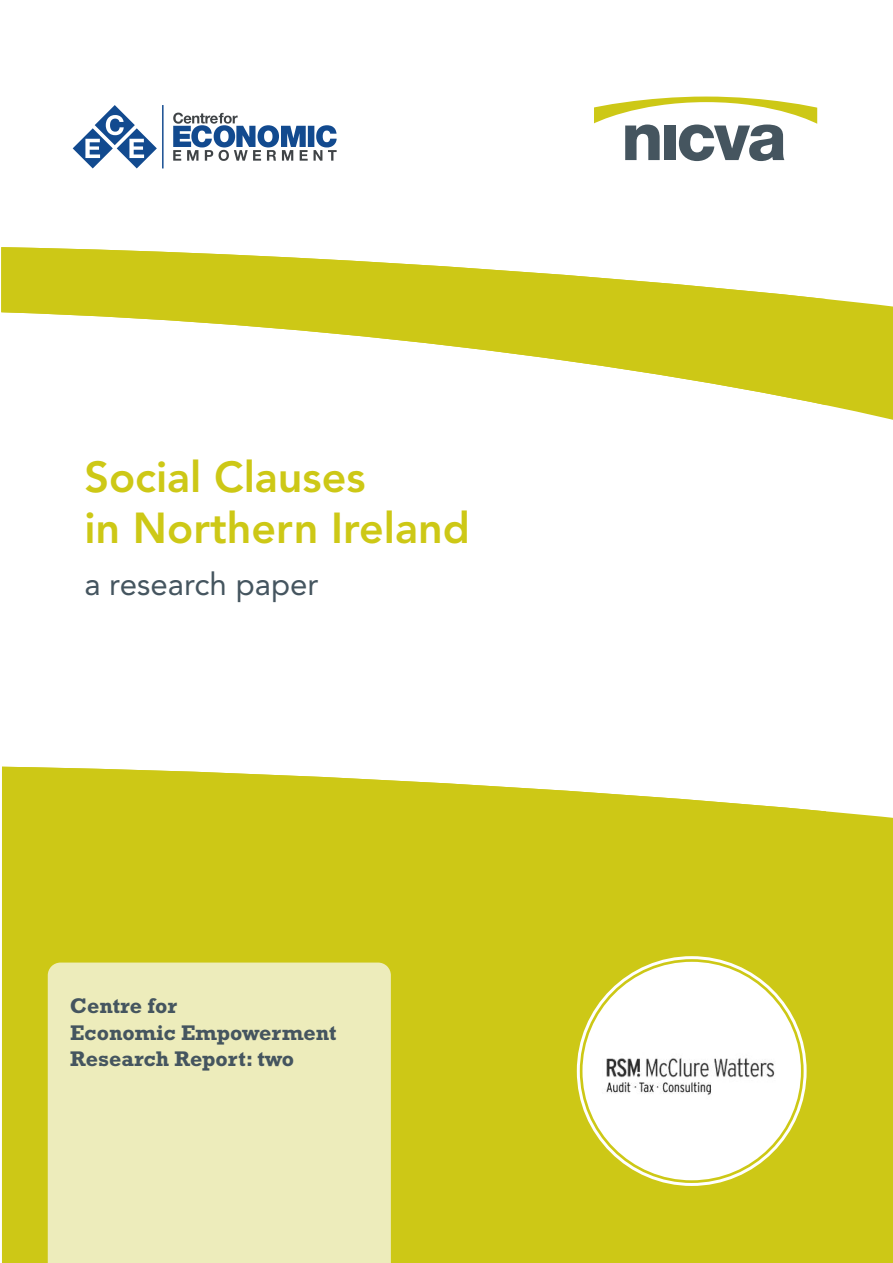
<style>
.page{position:relative;width:893px;height:1263px;background:#fff}
.page>*{position:absolute;margin:0;border:0;box-sizing:border-box;transform-origin:0 0}
.t1{font:800 43.05px/51.6px "Avenir LT Std";color:#cdc816}
.t2{font:31.35px "Avenir LT Std";color:#45555f}
.t3{font:700 21.45px/27.8px "Rockwell Std";color:#45555f}
</style>
<div class="page">
<div style="left:826px;top:811px;width:67px;height:452px;background:#cdc816"></div>
<div style="left:2px;top:767px;width:824px;height:496px;background:#cdc816"></div>
<svg style="left:594px;top:97px;width:223px;height:64px"></svg>
<svg style="left:73px;top:105px;width:264px;height:63px"></svg>
<svg style="left:825px;top:298px;width:68px;height:122px;background:#d2cd2d"></svg>
<img style="left:1px;top:247px;width:824px;height:158px">
<svg style="left:577px;top:956px;width:230px;height:230px"></svg>
<div style="left:48px;top:962px;width:343px;height:301px;background:#edecbb"></div>
<img style="left:590px;top:1047px;width:201px;height:52px">
<h1 class="t1" style="left:84px;top:455px;width:387px">Social Clauses<br>in Northern Ireland</h1>
<h2 class="t2" style="left:84px;top:572px;width:236px">a research paper</h2>
<p class="t3" style="left:70px;top:994px;width:268px">Centre for<br>Economic Empowerment</p>
<p class="t3" style="left:70px;top:1047px;width:225px">Research Report: two</p>
</div>
